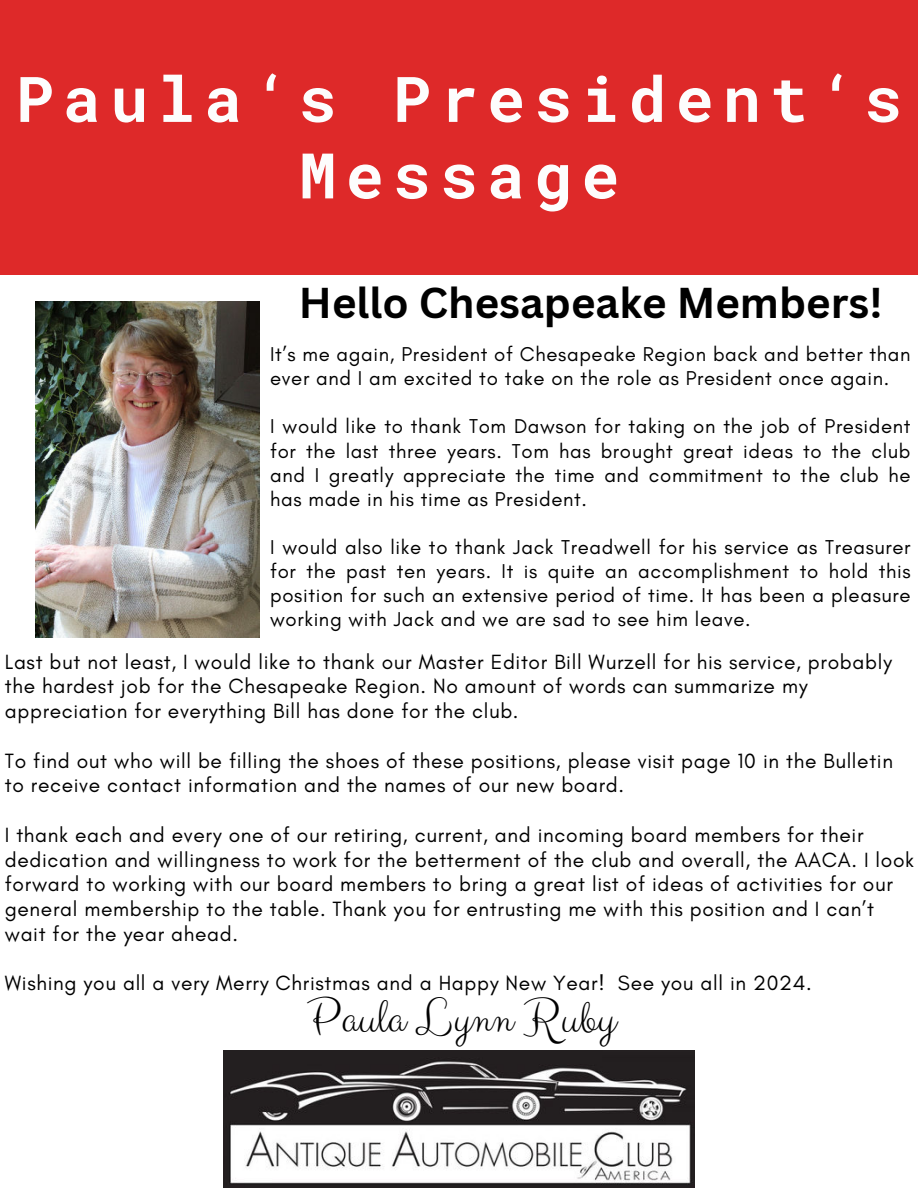
<style>
.page{position:relative;width:918px;height:1188px;background:#fff}
.page>*{position:absolute;margin:0;border:0;box-sizing:border-box;transform-origin:0 0}
.t1{font:700 63px/76.5px "Roboto Mono";letter-spacing:.15em;color:#fdfdfd;text-align:center}
.t2{font:48.9px "Clicker Script";color:#000}
.t3{font:700 42px "Canva Sans";color:#000}
.t4{font:21px/24.8px "Glacial Indifference";letter-spacing:.03em;color:#000}
.t5{font:20.4px/24px "Glacial Indifference";letter-spacing:.03em;color:#000;text-align:justify}
</style>
<div class="page">
<div style="left:0;top:0;width:918px;height:274px;background:#de2929"></div>
<img style="left:224px;top:1051px;width:470px;height:137px">
<img style="left:35px;top:302px;width:224px;height:335px">
<h1 class="t1" style="left:16px;top:59px;width:888px">Paula‘s President‘s<br>Message</h1>
<h3 class="t3" style="left:299px;top:277px;width:585px">Hello Chesapeake Members!</h3>
<p class="t5" style="left:270px;top:343px;width:642px">It’s me again, President of Chesapeake Region back and better than ever and I am excited to take on the role as President once again.</p>
<p class="t5" style="left:270px;top:415px;width:642px">I would like to thank Tom Dawson for taking on the job of President for the last three years. Tom has brought great ideas to the club and I greatly appreciate the time and commitment to the club he has made in his time as President.</p>
<p class="t5" style="left:270px;top:535px;width:642px">I would also like to thank Jack Treadwell for his service as Treasurer for the past ten years. It is quite an accomplishment to hold this position for such an extensive period of time. It has been a pleasure working with Jack and we are sad to see him leave.</p>
<p class="t4" style="left:5px;top:650px;width:889px">Last but not least, I would like to thank our Master Editor Bill Wurzell for his service, probably the hardest job for the Chesapeake Region. No amount of words can summarize my appreciation for everything Bill has done for the club.</p>
<p class="t4" style="left:5px;top:749px;width:890px">To find out who will be filling the shoes of these positions, please visit page 10 in the Bulletin to receive contact information and the names of our new board.</p>
<p class="t4" style="left:5px;top:823px;width:911px">I thank each and every one of our retiring, current, and incoming board members for their dedication and willingness to work for the betterment of the club and overall, the AACA. I look forward to working with our board members to bring a great list of ideas of activities for our general membership to the table. Thank you for entrusting me with this position and I can’t wait for the year ahead.</p>
<p class="t4" style="left:5px;top:971px;width:808px">Wishing you all a very Merry Christmas and a Happy New Year! See you all in 2024.</p>
<h2 class="t2" style="left:307px;top:988px;width:310px">Paula Lynn Ruby</h2>
</div>
